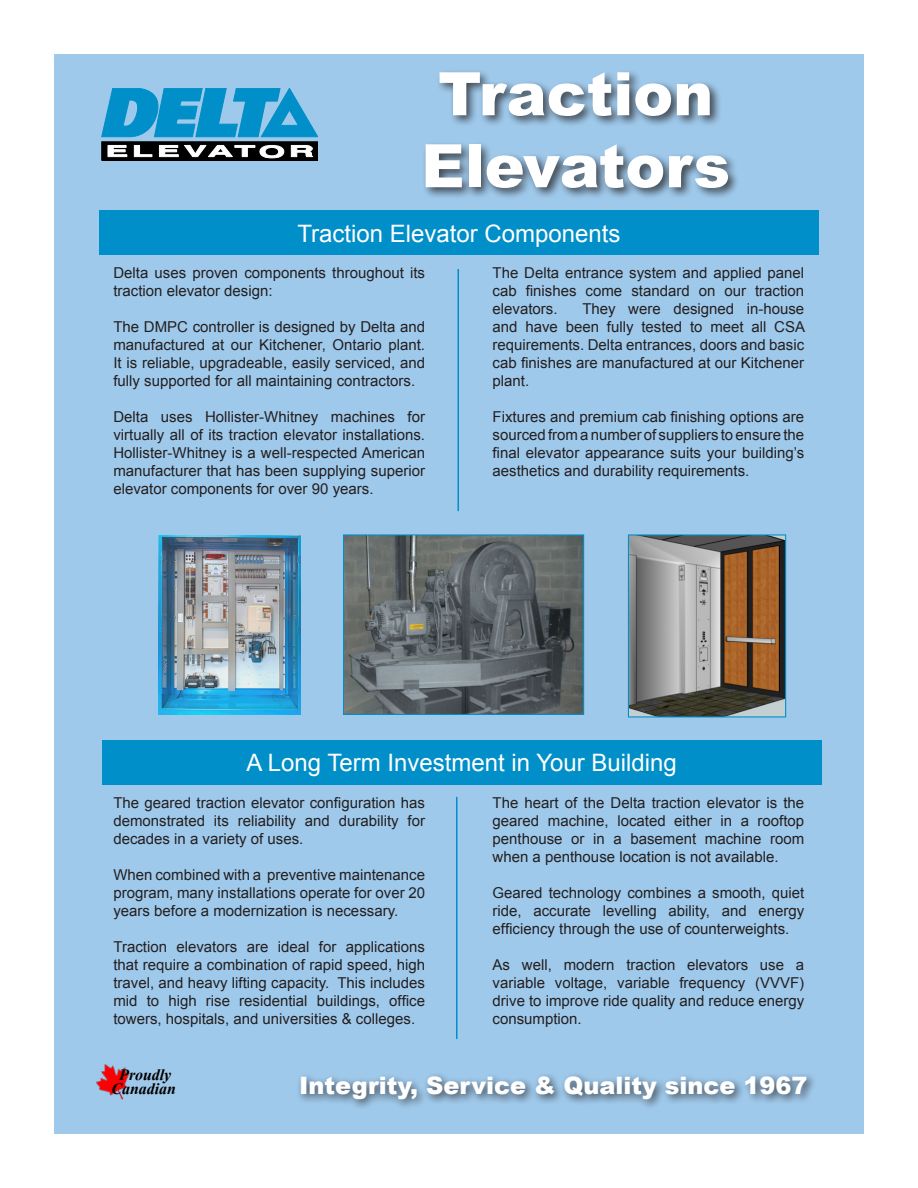
<style>
.page{position:relative;width:918px;height:1188px;background:#fff}
.page>*{position:absolute;margin:0;border:0;box-sizing:border-box;transform-origin:0 0}
.t1{font:900 60px "Arial";color:#fff}
.t2{font:24px "Arial";color:#fff}
.t3{font:900 24px "Arial";color:#fff}
.t4{font:700 19.8px/14.2px "Vijaya";color:#000;text-align:center}
.t5{font:15px/18px "Arial";color:#231f20;text-align:justify}
</style>
<div class="page">
<div style="left:54px;top:55px;width:810px;height:1079px;background:#9fc9eb"></div>
<div style="left:422px;top:69px;width:318px;height:131px;background:#231f20;opacity:.75"></div>
<div style="left:99px;top:210px;width:720px;height:45px;background:#008fc8"></div>
<div style="left:296px;top:1071px;width:521px;height:40px;background:#231f20;opacity:.75"></div>
<svg style="left:104px;top:144px;width:212px;height:14px"></svg>
<div style="left:102px;top:142px;width:216px;height:18px;border:1px solid #000"></div>
<svg style="left:102px;top:88px;width:216px;height:50px"></svg>
<svg style="left:108px;top:145px;width:19px;height:12px"></svg>
<svg style="left:134px;top:145px;width:18px;height:12px"></svg>
<svg style="left:159px;top:145px;width:19px;height:12px"></svg>
<svg style="left:185px;top:145px;width:99px;height:13px"></svg>
<svg style="left:291px;top:145px;width:22px;height:12px"></svg>
<hr style="left:458px;top:269px;width:1px;height:242px;background:#008fc8">
<img style="left:159px;top:535px;width:141px;height:180px">
<img style="left:345px;top:536px;width:237px;height:177px">
<div style="left:343px;top:534px;width:241px;height:181px;border:1px solid #008fc8"></div>
<img style="left:630px;top:536px;width:154px;height:179px">
<div style="left:628px;top:534px;width:158px;height:183px;border:1px solid #008fc8"></div>
<div style="left:102px;top:740px;width:720px;height:45px;background:#008fc8"></div>
<hr style="left:456px;top:797px;width:2px;height:242px;background:#008fc8">
<img style="left:95px;top:1064px;width:35px;height:36px">
<p class="t1" style="left:438px;top:50px;width:277px">Traction</p>
<p class="t1" style="left:421px;top:122px;width:310px">Elevators</p>
<p class="t2" style="left:297px;top:217px;width:325px">Traction Elevator Components</p>
<p class="t5" style="left:113px;top:264px;width:313px">Delta uses proven components throughout its traction elevator design:</p>
<p class="t5" style="left:113px;top:318px;width:313px">The DMPC controller is designed by Delta and manufactured at our Kitchener, Ontario plant.<br>It is reliable, upgradeable, easily serviced, and fully supported for all maintaining contractors.</p>
<p class="t5" style="left:113px;top:408px;width:313px">Delta uses Hollister-Whitney machines for virtually all of its traction elevator installations.<br>Hollister-Whitney is a well-respected American manufacturer that has been supplying superior elevator components for over 90 years.</p>
<p class="t5" style="left:493px;top:264px;width:313px">The Delta entrance system and applied panel cab finishes come standard on our traction elevators.</p>
<p class="t5" style="left:493px;top:300px;width:314px;text-indent:90px">They were designed in-house and have been fully tested to meet all CSA requirements. Delta entrances, doors and basic cab finishes are manufactured at our Kitchener plant.</p>
<p class="t5" style="left:493px;top:408px;width:313px">Fixtures and premium cab finishing options are sourced from a number of suppliers to ensure the final elevator appearance suits your building’s aesthetics and durability requirements.</p>
<p class="t2" style="left:246px;top:747px;width:432px">A Long Term Investment in Your Building</p>
<p class="t5" style="left:113px;top:794px;width:313px">The geared traction elevator configuration has demonstrated its reliability and durability for decades in a variety of uses.</p>
<p class="t5" style="left:113px;top:866px;width:313px">When combined with a preventive maintenance program, many installations operate for over 20 years before a modernization is necessary.</p>
<p class="t5" style="left:113px;top:938px;width:313px">Traction elevators are ideal for applications that require a combination of rapid speed, high travel, and heavy lifting capacity. This includes mid to high rise residential buildings, office towers, hospitals, and universities &amp; colleges.</p>
<p class="t5" style="left:493px;top:794px;width:313px">The heart of the Delta traction elevator is the geared machine, located either in a rooftop penthouse or in a basement machine room when a penthouse location is not available.</p>
<p class="t5" style="left:493px;top:884px;width:313px">Geared technology combines a smooth, quiet ride, accurate levelling ability, and energy efficiency through the use of counterweights.</p>
<p class="t5" style="left:493px;top:956px;width:313px">As well, modern traction elevators use a variable voltage, variable frequency (VVVF) drive to improve ride quality and reduce energy consumption.</p>
<p class="t4" style="left:111px;top:1065px;width:66px">Proudly<br>Canadian</p>
<p class="t3" style="left:299px;top:1068px;width:510px">Integrity, Service &amp; Quality since 1967</p>
</div>
